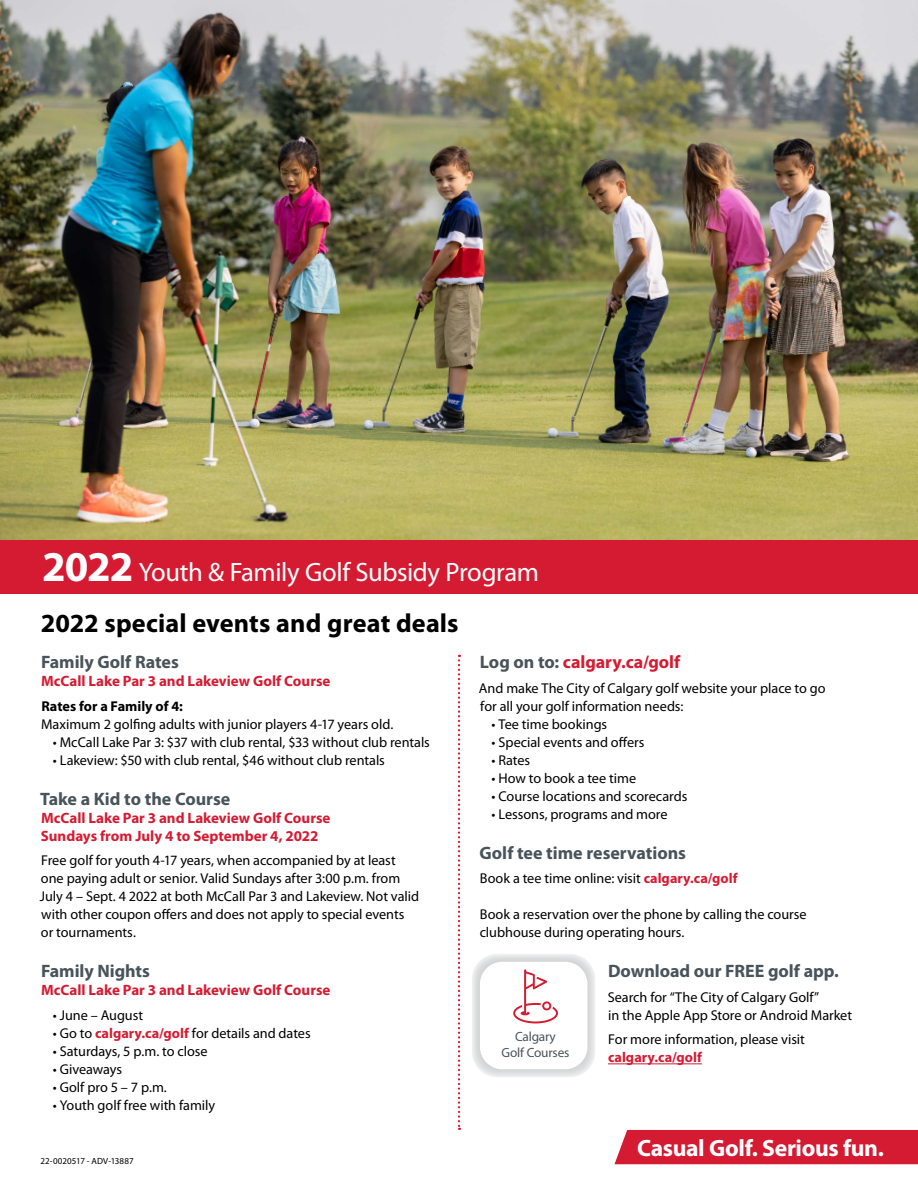
<style>
.page{position:relative;width:918px;height:1188px;background:#fff}
.page>*{position:absolute;margin:0;border:0;box-sizing:border-box;transform-origin:0 0}
.t1{font:26.7px "Myriad Pro";letter-spacing:-.015em;color:#fff}
.t2{font:700 26.25px "Myriad Pro";letter-spacing:.005em;color:#000}
.t3{font:700 23.7px "Myriad Pro";letter-spacing:-.015em;color:#fff}
.t4{font:700 18px "Myriad Pro";letter-spacing:-.005em;color:#48535b}
.t5{font:700 18px "Myriad Pro";color:#d51b32}
.t6{font:700 15px/18px "Myriad Pro";color:#d51b32}
.t7{font:14.25px/18px "Myriad Pro";letter-spacing:-.005em;color:#000}
.t8{font:700 14.25px "Myriad Pro";color:#000}
.t9{font:700 14.25px "Myriad Pro";letter-spacing:.005em;color:#d51b32}
.t10{font:13.35px/16px "Myriad Pro";letter-spacing:-.015em;color:#48535b;text-align:center}
.t11{font:9px "Myriad Pro";letter-spacing:.005em;color:#000}
.s1{font-weight:700;font-size:42.6px}
.s2{font-weight:700;color:#d51b32}
.s3{color:#48535b}
</style>
<div class="page">
<svg style="left:458px;top:655px;width:2px;height:475px"></svg>
<img style="left:0;top:0;width:918px;height:540px">
<svg style="left:472px;top:954px;width:124px;height:123px;background:#e1e2e2"></svg>
<div style="left:480px;top:962px;width:107px;height:107px;background:#fff;border-radius:22px"></div>
<svg style="left:513px;top:969px;width:45px;height:54px"></svg>
<div style="left:614px;top:1130px;width:304px;height:34px;background:#d51b32"></div>
<hr style="left:608px;top:1063px;width:94px;height:1px;background:#d51b32">
<div style="left:0;top:540px;width:918px;height:54px;background:#d51b32"></div>
<h1 class="t1" style="left:42px;top:555px;width:499px"><span class="s1">2022</span> Youth &amp; Family Golf Subsidy Program</h1>
<h2 class="t2" style="left:41px;top:606px;width:419px">2022 special events and great deals</h2>
<p class="t4" style="left:41px;top:650px;width:139px">Family Golf Rates</p>
<p class="t6" style="left:41px;top:672px;width:291px">McCall Lake Par 3 and Lakeview Golf Course</p>
<p class="t8" style="left:41px;top:697px;width:143px">Rates for a Family of 4:</p>
<p class="t7" style="left:41px;top:715px;width:354px">Maximum 2 golfing adults with junior players 4-17 years old.</p>
<p class="t7" style="left:53px;top:733px;width:379px">• McCall Lake Par 3: $37 with club rental, $33 without club rentals</p>
<p class="t7" style="left:53px;top:751px;width:333px">• Lakeview: $50 with club rental, $46 without club rentals</p>
<p class="t4" style="left:40px;top:787px;width:192px">Take a Kid to the Course</p>
<p class="t6" style="left:41px;top:808px;width:291px">McCall Lake Par 3 and Lakeview Golf Course<br>Sundays from July 4 to September 4, 2022</p>
<p class="t7" style="left:40px;top:851px;width:381px">Free golf for youth 4-17 years, when accompanied by at least one paying adult or senior. Valid Sundays after 3:00 p.m. from July 4 – Sept. 4 2022 at both McCall Par 3 and Lakeview. Not valid with other coupon offers and does not apply to special events<br>or tournaments.</p>
<p class="t4" style="left:41px;top:959px;width:110px">Family Nights</p>
<p class="t6" style="left:41px;top:980px;width:291px">McCall Lake Par 3 and Lakeview Golf Course</p>
<p class="t7" style="left:53px;top:1006px;width:92px">• June – August</p>
<p class="t7" style="left:53px;top:1024px;width:259px">• Go to <span class="s2">calgary.ca/golf</span> for details and dates</p>
<p class="t7" style="left:53px;top:1042px;width:156px">• Saturdays, 5 p.m. to close</p>
<p class="t7" style="left:53px;top:1060px;width:71px">• Giveaways</p>
<p class="t7" style="left:53px;top:1078px;width:116px">• Golf pro 5 – 7 p.m.</p>
<p class="t7" style="left:53px;top:1096px;width:164px">• Youth golf free with family</p>
<p class="t11" style="left:40px;top:1156px;width:95px">22-0020517 - ADV-13887</p>
<p class="t5" style="left:480px;top:650px;width:202px"><span class="s3">Log on to:</span> calgary.ca/golf</p>
<p class="t7" style="left:479px;top:679px;width:348px">And make The City of Calgary golf website your place to go for all your golf information needs:</p>
<p class="t7" style="left:492px;top:715px;width:117px">• Tee time bookings</p>
<p class="t7" style="left:492px;top:733px;width:154px">• Special events and offers</p>
<p class="t7" style="left:492px;top:751px;width:40px">• Rates</p>
<p class="t7" style="left:492px;top:769px;width:146px">• How to book a tee time</p>
<p class="t7" style="left:492px;top:787px;width:197px">• Course locations and scorecards</p>
<p class="t7" style="left:492px;top:805px;width:178px">• Lessons, programs and more</p>
<p class="t4" style="left:480px;top:841px;width:208px">Golf tee time reservations</p>
<p class="t7" style="left:480px;top:869px;width:259px">Book a tee time online: visit <span class="s2">calgary.ca/golf</span></p>
<p class="t7" style="left:480px;top:905px;width:329px">Book a reservation over the phone by calling the course clubhouse during operating hours.</p>
<p class="t4" style="left:608px;top:959px;width:232px">Download our FREE golf app.</p>
<p class="t7" style="left:608px;top:988px;width:246px">Search for “The City of Calgary Golf”<br>in the Apple App Store or Android Market</p>
<p class="t7" style="left:608px;top:1030px;width:198px">For more information, please visit</p>
<p class="t9" style="left:608px;top:1048px;width:95px">calgary.ca/golf</p>
<p class="t10" style="left:502px;top:1028px;width:69px">Calgary<br>Golf Courses</p>
<h3 class="t3" style="left:637px;top:1133px;width:248px">Casual Golf. Serious fun.</h3>
</div>
